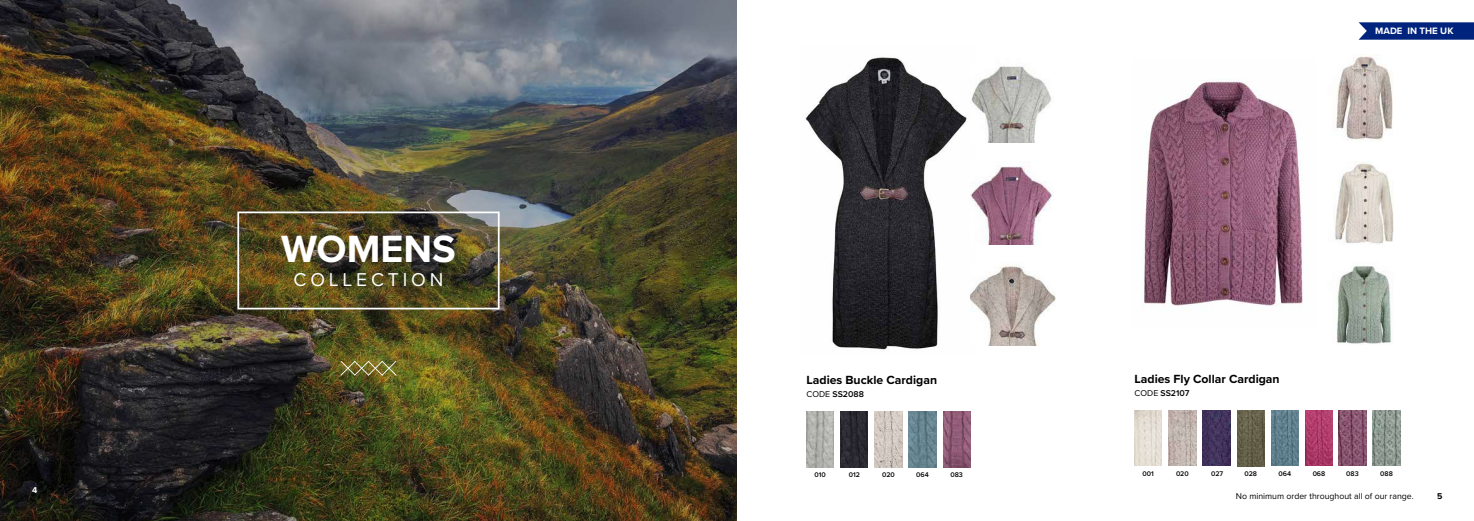
<style>
.page{position:relative;width:1474px;height:521px;background:#fff}
.page>*{position:absolute;margin:0;border:0;box-sizing:border-box;transform-origin:0 0}
.t1{font:700 39.38px "Proxima Nova";color:#fff}
.t2{font:19.25px "Proxima Nova";letter-spacing:.2em;color:#fff}
.t3{font:700 12.25px "Proxima Nova";color:#000}
.t4{font:700 9.62px "Proxima Nova";color:#fff}
.t5{font:8.75px "Proxima Nova";color:#000}
.t6{font:600 8.75px "Proxima Nova";color:#000}
.t7{font:700 8.75px "Proxima Nova";color:#000}
.t8{font:700 8.75px "Proxima Nova";color:#fff}
.t9{font:600 7px "Proxima Nova";color:#000}
.s1{font-weight:400}
</style>
<div class="page">
<img style="left:0;top:0;width:737px;height:521px">
<svg style="left:340px;top:361px;width:56px;height:14px"></svg>
<svg style="left:1358px;top:22px;width:115px;height:18px;background:#133486"></svg>
<img style="left:805px;top:57px;width:162px;height:293px">
<img style="left:1142px;top:80px;width:161px;height:231px">
<img style="left:971px;top:66px;width:80px;height:76px">
<img style="left:970px;top:161px;width:82px;height:84px">
<img style="left:970px;top:266px;width:85px;height:79px">
<img style="left:1336px;top:55px;width:57px;height:86px">
<img style="left:1334px;top:161px;width:60px;height:83px">
<img style="left:1337px;top:266px;width:56px;height:78px">
<div style="left:237px;top:211px;width:262px;height:98px;border:2px solid #fff"></div>
<img style="left:909px;top:412px;width:27px;height:55px">
<img style="left:806px;top:412px;width:27px;height:55px">
<img style="left:874px;top:412px;width:28px;height:55px">
<img style="left:840px;top:412px;width:28px;height:55px">
<img style="left:1202px;top:410px;width:28px;height:56px">
<img style="left:1237px;top:410px;width:27px;height:56px">
<img style="left:1305px;top:410px;width:27px;height:56px">
<img style="left:1271px;top:410px;width:27px;height:56px">
<img style="left:1134px;top:410px;width:27px;height:56px">
<img style="left:1168px;top:410px;width:28px;height:56px">
<img style="left:943px;top:412px;width:27px;height:55px">
<img style="left:1338px;top:410px;width:27px;height:56px">
<img style="left:1372px;top:410px;width:28px;height:56px">
<p class="t8" style="left:32px;top:483px;width:7px">4</p>
<h1 class="t1" style="left:281px;top:220px;width:176px">WOMENS</h1>
<h2 class="t2" style="left:293px;top:265px;width:151px">COLLECTION</h2>
<p class="t3" style="left:806px;top:371px;width:132px">Ladies Buckle Cardigan</p>
<p class="t6" style="left:806px;top:387px;width:59px"><span class="s1">CODE</span> SS2088</p>
<p class="t4" style="left:1375px;top:24px;width:80px">MADE IN THE UK</p>
<p class="t3" style="left:1134px;top:370px;width:147px">Ladies Fly Collar Cardigan</p>
<p class="t6" style="left:1134px;top:386px;width:56px"><span class="s1">CODE</span> SS2107</p>
<p class="t9" style="left:814px;top:470px;width:13px">010</p>
<p class="t9" style="left:848px;top:469px;width:13px">012</p>
<p class="t9" style="left:882px;top:470px;width:14px">020</p>
<p class="t9" style="left:916px;top:470px;width:14px">064</p>
<p class="t9" style="left:950px;top:470px;width:14px">083</p>
<p class="t9" style="left:1142px;top:468px;width:13px">001</p>
<p class="t9" style="left:1175px;top:468px;width:14px">020</p>
<p class="t9" style="left:1211px;top:468px;width:14px">027</p>
<p class="t9" style="left:1244px;top:468px;width:14px">028</p>
<p class="t9" style="left:1278px;top:468px;width:14px">064</p>
<p class="t9" style="left:1312px;top:468px;width:14px">068</p>
<p class="t9" style="left:1346px;top:468px;width:14px">083</p>
<p class="t9" style="left:1380px;top:468px;width:14px">088</p>
<p class="t5" style="left:1235px;top:490px;width:179px">No minimum order throughout all of our range.</p>
<p class="t7" style="left:1436px;top:490px;width:7px">5</p>
</div>
